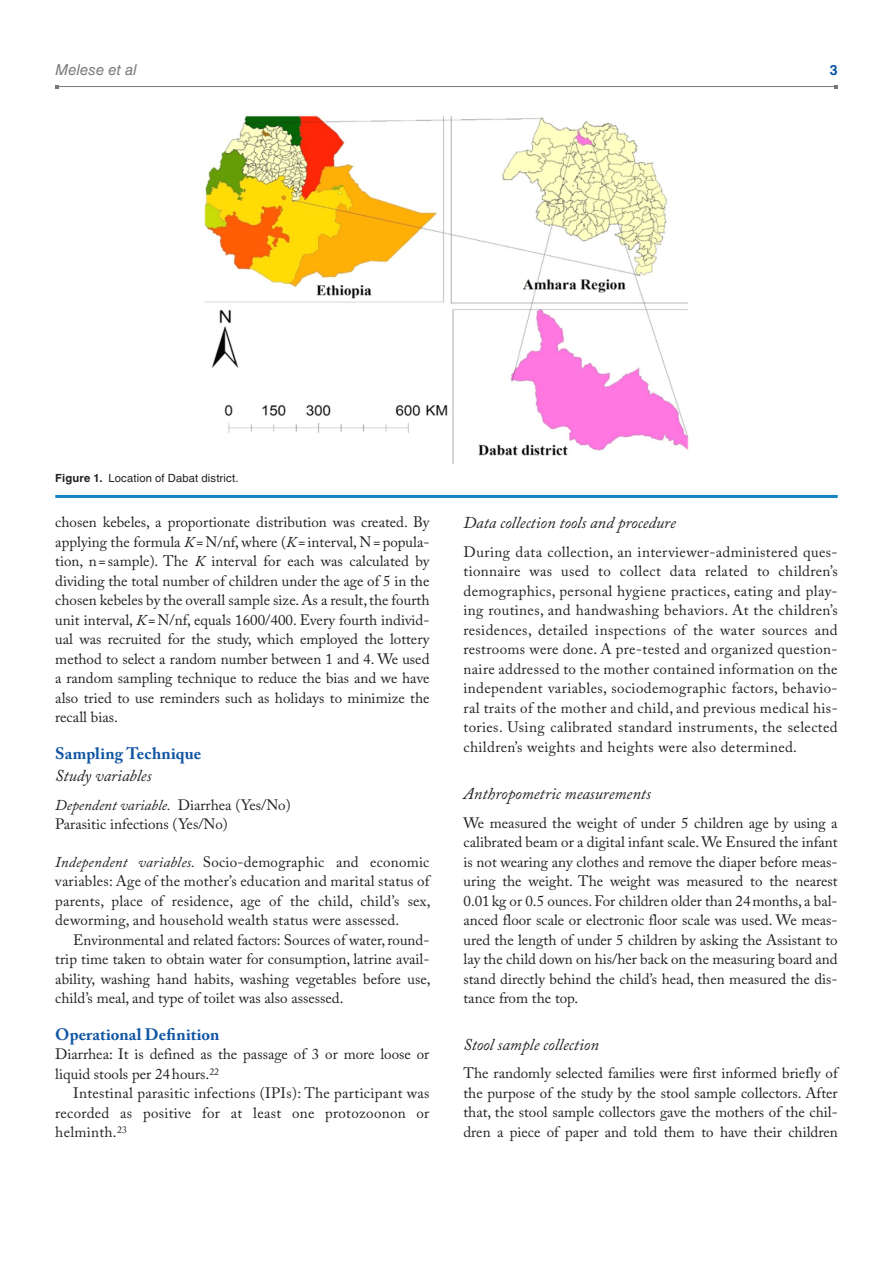
<style>
.page{position:relative;width:893px;height:1263px;background:#fff}
.page>*{position:absolute;margin:0;border:0;box-sizing:border-box;transform-origin:0 0}
.t1{font:italic 16.5px "Adobe Caslon Pro";color:#231f20}
.t2{font:700 16.5px "Adobe Caslon Pro";letter-spacing:.005em;color:#1055a4}
.t3{font:15px/19.5px "Adobe Caslon Pro";color:#231f20;text-align:justify}
.t4{font:italic 15px "Helvetica LT Std";color:#76787b}
.t5{font:700 14.25px "Helvetica LT Std";color:#1055a4}
.t6{font:11.25px "Helvetica LT Std";letter-spacing:.015em;color:#231f20}
.s1{font-weight:700}
.s2{font-style:italic}
</style>
<div class="page">
<hr style="left:57px;top:86px;width:779px;height:1px;background:#76787b">
<hr style="left:55px;top:495px;width:783px;height:3px;background:#1582c5">
<img style="left:203px;top:115px;width:486px;height:349px">
<p class="t4" style="left:55px;top:61px;width:83px">Melese et al</p>
<p class="t5" style="left:830px;top:61px;width:9px">3</p>
<p class="t6" style="left:55px;top:472px;width:185px"><span class="s1">Figure 1.</span> Location of Dabat district.</p>
<p class="t3" style="left:55px;top:512px;width:376px">chosen kebeles, a proportionate distribution was created. By applying the formula <span class="s2">K</span>=N/nf, where (<span class="s2">K</span>=interval, N=popula&shy;tion, n=sample). The <span class="s2">K</span> interval for each was calculated by dividing the total number of children under the age of 5 in the chosen kebeles by the overall sample size. As a result, the fourth unit interval, <span class="s2">K</span>=N/nf, equals 1600/400. Every fourth individ&shy;ual was recruited for the study, which employed the lottery method to select a random number between 1 and 4. We used a random sampling technique to reduce the bias and we have also tried to use reminders such as holidays to minimize the recall bias.</p>
<p class="t2" style="left:55px;top:743px;width:147px">Sampling Technique</p>
<p class="t1" style="left:55px;top:766px;width:98px">Study variables</p>
<p class="t3" style="left:55px;top:795px;width:237px"><span class="s2">Dependent variable.</span> Diarrhea (Yes/No)<br>Parasitic infections (Yes/No)</p>
<p class="t3" style="left:55px;top:852px;width:377px"><span class="s2">Independent variables.</span> Socio-demographic and economic variables: Age of the mother’s education and marital status of parents, place of residence, age of the child, child’s sex, deworming, and household wealth status were assessed.</p>
<p class="t3" style="left:55px;top:930px;width:377px;text-indent:18px">Environmental and related factors: Sources of water, round&shy;trip time taken to obtain water for consumption, latrine avail&shy;ability, washing hand habits, washing vegetables before use, child’s meal, and type of toilet was also assessed.</p>
<p class="t2" style="left:55px;top:1024px;width:166px">Operational Definition</p>
<p class="t3" style="left:55px;top:1044px;width:376px">Diarrhea: It is defined as the passage of 3 or more loose or liquid stools per 24hours.<sup>22</sup></p>
<p class="t3" style="left:55px;top:1083px;width:376px;text-indent:18px">Intestinal parasitic infections (IPIs): The participant was recorded as positive for at least one protozoonon or helminth.<sup>23</sup></p>
<p class="t1" style="left:463px;top:513px;width:214px">Data collection tools and procedure</p>
<p class="t3" style="left:463px;top:542px;width:376px">During data collection, an interviewer-administered ques&shy;tionnaire was used to collect data related to children’s demographics, personal hygiene practices, eating and play&shy;ing routines, and handwashing behaviors. At the children’s residences, detailed inspections of the water sources and restrooms were done. A pre-tested and organized question&shy;naire addressed to the mother contained information on the independent variables, sociodemographic factors, behavio&shy;ral traits of the mother and child, and previous medical his&shy;tories. Using calibrated standard instruments, the selected children’s weights and heights were also determined.</p>
<p class="t1" style="left:463px;top:784px;width:189px">Anthropometric measurements</p>
<p class="t3" style="left:463px;top:813px;width:376px">We measured the weight of under 5 children age by using a calibrated beam or a digital infant scale. We Ensured the infant is not wearing any clothes and remove the diaper before meas&shy;uring the weight. The weight was measured to the nearest 0.01kg or 0.5 ounces. For children older than 24months, a bal&shy;anced floor scale or electronic floor scale was used. We meas&shy;ured the length of under 5 children by asking the Assistant to lay the child down on his/her back on the measuring board and stand directly behind the child’s head, then measured the dis&shy;tance from the top.</p>
<p class="t1" style="left:463px;top:1034px;width:137px">Stool sample collection</p>
<p class="t3" style="left:463px;top:1063px;width:376px">The randomly selected families were first informed briefly of the purpose of the study by the stool sample collectors. After that, the stool sample collectors gave the mothers of the chil&shy;dren a piece of paper and told them to have their children</p>
</div>
